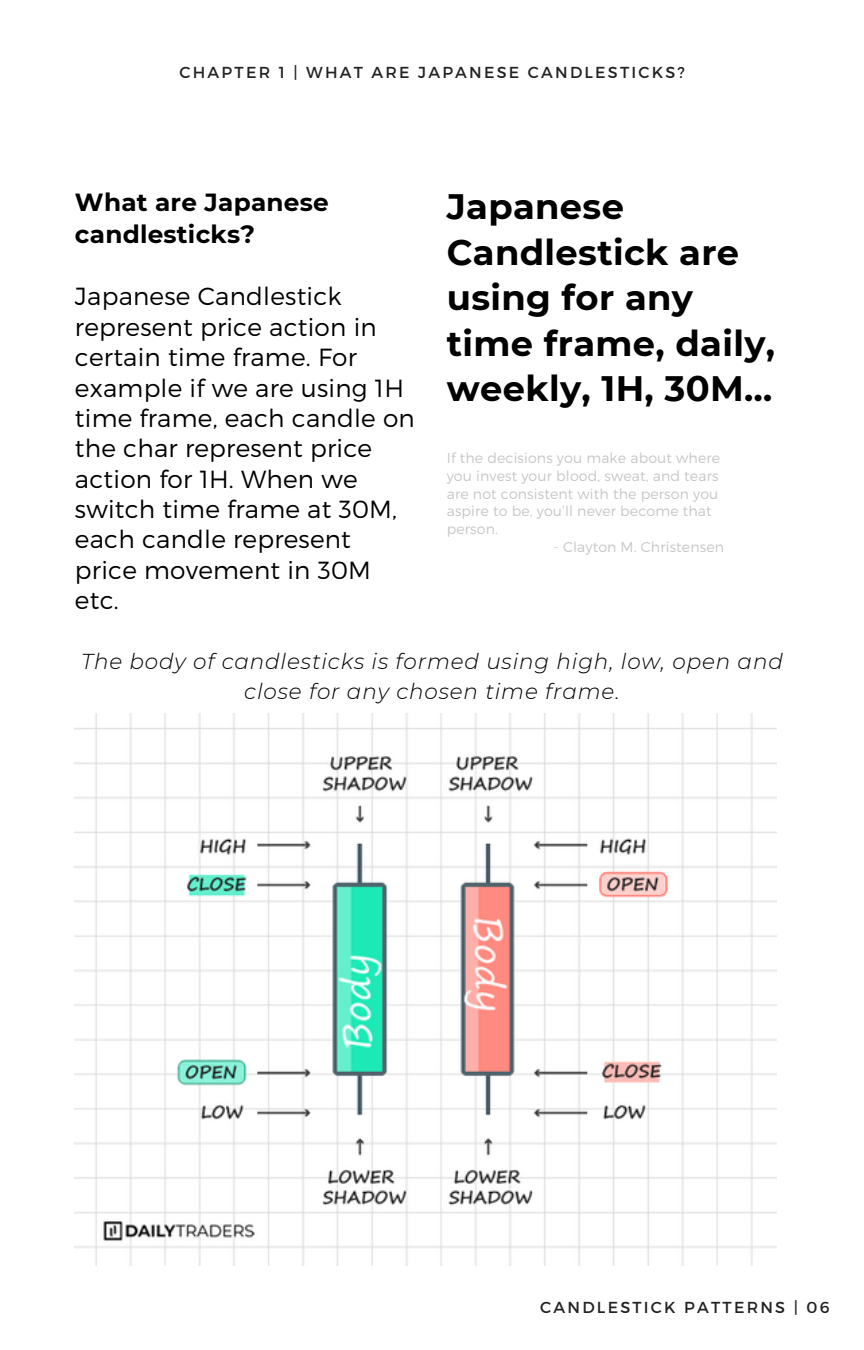
<style>
.page{position:relative;width:864px;height:1350px;background:#fff}
.page>*{position:absolute;margin:0;border:0;box-sizing:border-box;transform-origin:0 0}
.t1{font:700 35.32px/45.4px "Montserrat";letter-spacing:.01em;color:#000}
.t2{font:300 24.75px/30.4px "Montserrat";letter-spacing:.01em;color:#000}
.t3{font:700 24.75px/31.9px "Montserrat";letter-spacing:.01em;color:#000}
.t4{font:italic 300 21.6px/30.8px "Montserrat";letter-spacing:.04em;color:#000;text-align:center}
.t5{font:15.97px "Montserrat";letter-spacing:.14em;color:#222}
.t6{font:300 14.17px/17.8px "Montserrat";letter-spacing:.01em;color:#c6c6c6}
</style>
<div class="page">
<img style="left:75px;top:713px;width:702px;height:552px">
<p class="t5" style="left:180px;top:62px;width:507px">CHAPTER 1 | WHAT ARE JAPANESE CANDLESTICKS?</p>
<p class="t3" style="left:75px;top:186px;width:255px">What are Japanese candlesticks?</p>
<p class="t2" style="left:75px;top:280px;width:341px">Japanese Candlestick represent price action in certain time frame. For example if we are using 1H time frame, each candle on the char represent price action for 1H. When we switch time frame at 30M, each candle represent price movement in 30M etc.</p>
<h1 class="t1" style="left:447px;top:184px;width:330px">Japanese<br>Candlestick are using for any time frame, daily, weekly, 1H, 30M…</h1>
<p class="t6" style="left:447px;top:449px;width:275px">If the decisions you make about where you invest your blood, sweat, and tears are not consistent with the person you aspire to be, you’ll never become that person.</p>
<p class="t6" style="left:554px;top:537px;width:172px">- Clayton M. Christensen</p>
<p class="t4" style="left:81px;top:645px;width:703px">The body of candlesticks is formed using high, low, open and close for any chosen time frame.</p>
<p class="t5" style="left:540px;top:1297px;width:291px">CANDLESTICK PATTERNS | 06</p>
</div>
